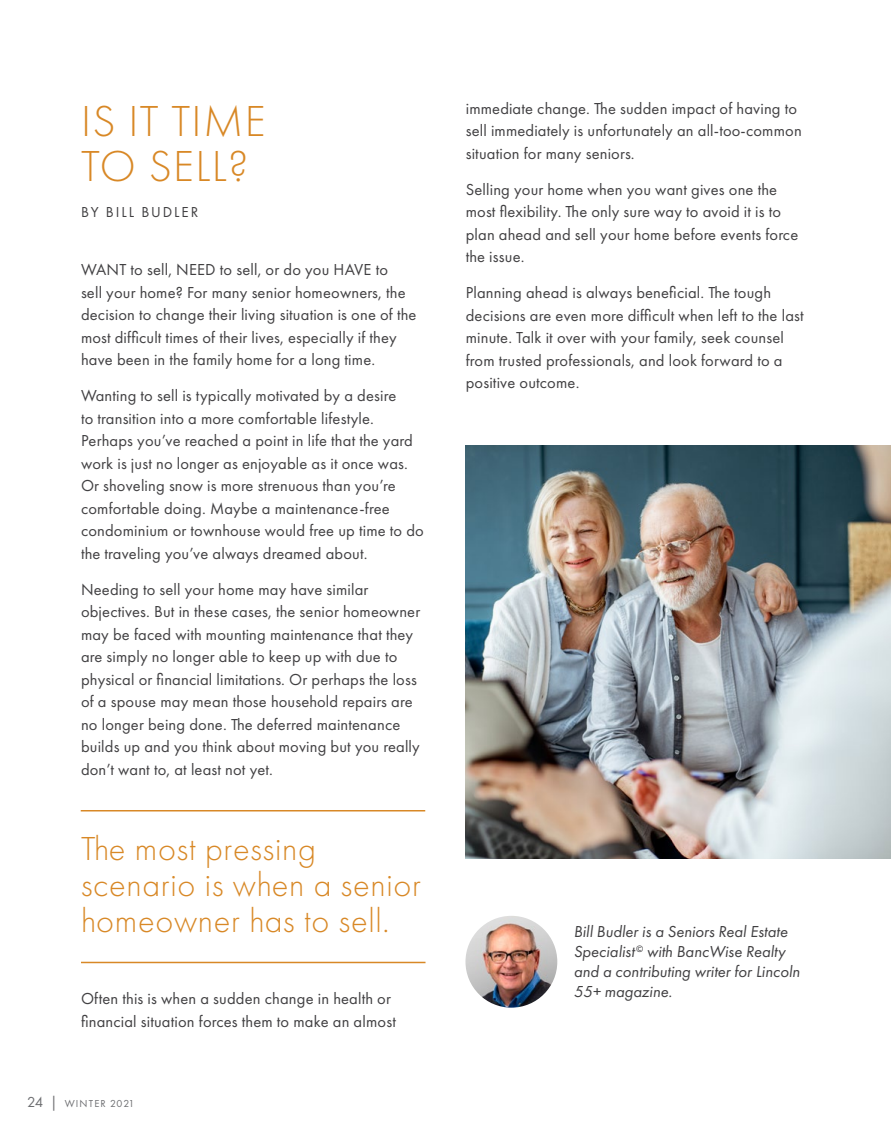
<style>
.page{position:relative;width:891px;height:1134px;background:#fff}
.page>*{position:absolute;margin:0;border:0;box-sizing:border-box;transform-origin:0 0}
.t1{font:300 45px/45px "Futura PT";letter-spacing:.03em;color:#d88826}
.t2{font:300 34.5px/36px "Futura PT";letter-spacing:.02em;color:#d88826}
.t3{font:16.5px/22.5px "Futura PT";letter-spacing:.01em;color:#414042}
.t4{font:italic 16.5px/19.8px "Futura PT";color:#414042}
.t5{font:15px "Futura PT";letter-spacing:.13em;color:#414042}
.t6{font:10.5px "Futura PT";letter-spacing:.105em;color:#6d6e71}
.s1{font-size:15px}
.s2{font-style:inherit}
</style>
<div class="page">
<hr style="left:81px;top:810px;width:344px;height:2px;background:#d88826">
<hr style="left:81px;top:962px;width:345px;height:1px;background:#d88826">
<img style="left:465px;top:916px;width:92px;height:92px;border-radius:46px">
<img style="left:465px;top:446px;width:426px;height:413px">
<h1 class="t1" style="left:81px;top:98px;width:186px">IS IT TIME<br>TO SELL?</h1>
<p class="t5" style="left:81px;top:203px;width:119px">BY BILL BUDLER</p>
<p class="t3" style="left:81px;top:258px;width:337px">WANT to sell, NEED to sell, or do you HAVE to<br>sell your home? For many senior homeowners, the decision to change their living situation is one of the most difficult times of their lives, especially if they have been in the family home for a long time.</p>
<p class="t3" style="left:81px;top:384px;width:344px">Wanting to sell is typically motivated by a desire<br>to transition into a more comfortable lifestyle.<br>Perhaps you’ve reached a point in life that the yard work is just no longer as enjoyable as it once was.<br>Or shoveling snow is more strenuous than you’re comfortable doing. Maybe a maintenance-free condominium or townhouse would free up time to do the traveling you’ve always dreamed about.</p>
<p class="t3" style="left:81px;top:578px;width:341px">Needing to sell your home may have similar objectives. But in these cases, the senior homeowner may be faced with mounting maintenance that they are simply no longer able to keep up with due to physical or financial limitations. Or perhaps the loss of a spouse may mean those household repairs are no longer being done. The deferred maintenance builds up and you think about moving but you really don’t want to, at least not yet.</p>
<h2 class="t2" style="left:81px;top:831px;width:342px">The most pressing scenario is when a senior homeowner has to sell.</h2>
<p class="t3" style="left:81px;top:987px;width:316px">Often this is when a sudden change in health or financial situation forces them to make an almost</p>
<p class="t6" style="left:27px;top:1097px;width:109px"><span class="s1">24 |</span> WINTER <span class="s2">2021</span></p>
<p class="t3" style="left:466px;top:97px;width:338px">immediate change. The sudden impact of having to sell immediately is unfortunately an all-too-common situation for many seniors.</p>
<p class="t3" style="left:466px;top:178px;width:334px">Selling your home when you want gives one the most flexibility. The only sure way to avoid it is to plan ahead and sell your home before events force the issue.</p>
<p class="t3" style="left:466px;top:282px;width:339px">Planning ahead is always beneficial. The tough decisions are even more difficult when left to the last minute. Talk it over with your family, seek counsel from trusted professionals, and look forward to a positive outcome.</p>
<p class="t4" style="left:574px;top:922px;width:228px">Bill Budler is a Seniors Real Estate<br>Specialist<sup>©</sup> with BancWise Realty and a contributing writer for Lincoln<br>55+ magazine.</p>
</div>
